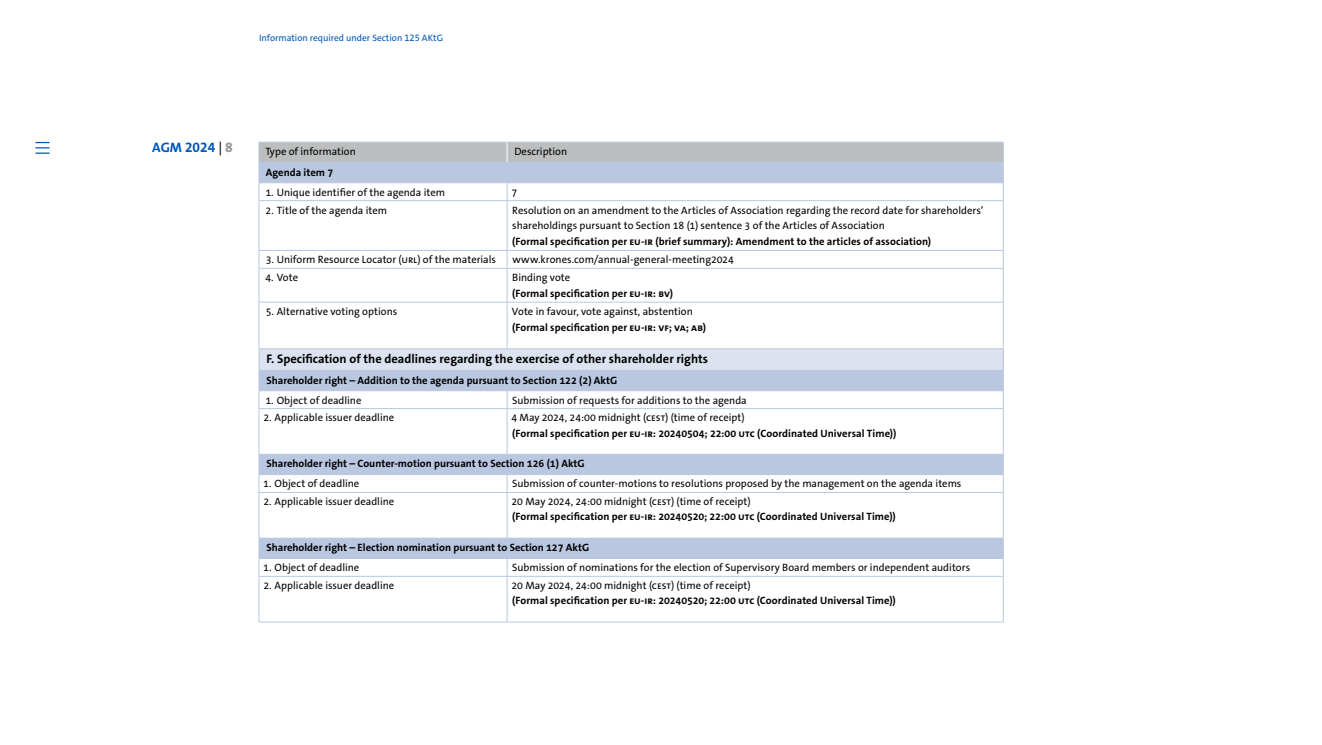
<style>
.page{position:relative;width:1322px;height:745px;background:#fff}
.page>*{position:absolute;margin:0;border:0;box-sizing:border-box;transform-origin:0 0}
.t1{font:13.75px "The Sans LP7 Bld";color:#0055b8}
.t2{font:12.5px "The Sans LP7 Bld";color:#000}
.t3{font:10.62px/16px "The Sans LP5 Plain";letter-spacing:-.005em;color:#000}
.t4{font:10.62px "The Sans LP7 Bld";color:#000}
.t5{font:9.38px "The Sans LP5 Plain";color:#0055b8}
.s1{font-family:"The Sans LP5 Plain";color:#000}
.s2{font-family:"The Sans LP8 Ex Bld";color:#96989a}
</style>
<div class="page">
<svg style="left:260px;top:201px;width:743px;height:357px"></svg>
<div style="left:259px;top:348px;width:744px;height:22px;background:#dce2f0"></div>
<hr style="left:259px;top:348px;width:248px;height:1px;background:#b9c7e1">
<hr style="left:507px;top:348px;width:496px;height:1px;background:#b9c7e1">
<hr style="left:259px;top:370px;width:248px;height:1px;background:#b9c7e1">
<hr style="left:507px;top:370px;width:496px;height:1px;background:#b9c7e1">
<hr style="left:259px;top:390px;width:248px;height:1px;background:#b9c7e1">
<hr style="left:507px;top:390px;width:496px;height:1px;background:#b9c7e1">
<hr style="left:259px;top:453px;width:248px;height:1px;background:#b9c7e1">
<hr style="left:507px;top:453px;width:496px;height:1px;background:#b9c7e1">
<hr style="left:259px;top:474px;width:248px;height:1px;background:#b9c7e1">
<hr style="left:507px;top:474px;width:496px;height:1px;background:#b9c7e1">
<hr style="left:259px;top:537px;width:248px;height:1px;background:#b9c7e1">
<hr style="left:507px;top:537px;width:496px;height:1px;background:#b9c7e1">
<hr style="left:259px;top:558px;width:248px;height:1px;background:#b9c7e1">
<hr style="left:507px;top:558px;width:496px;height:1px;background:#b9c7e1">
<hr style="left:259px;top:621px;width:248px;height:1px;background:#b9c7e1">
<hr style="left:507px;top:621px;width:496px;height:1px;background:#b9c7e1">
<svg style="left:1003px;top:349px;width:1px;height:59px"></svg>
<hr style="left:259px;top:408px;width:1px;height:45px;background:#b9c7e1">
<hr style="left:507px;top:408px;width:496px;height:1px;background:#b9c7e1">
<hr style="left:507px;top:408px;width:1px;height:45px;background:#b9c7e1">
<hr style="left:1003px;top:408px;width:1px;height:45px;background:#b9c7e1">
<svg style="left:259px;top:349px;width:1px;height:59px"></svg>
<svg style="left:507px;top:391px;width:1px;height:17px"></svg>
<svg style="left:259px;top:454px;width:1px;height:38px"></svg>
<svg style="left:507px;top:475px;width:1px;height:17px"></svg>
<svg style="left:1003px;top:454px;width:1px;height:38px"></svg>
<hr style="left:259px;top:492px;width:248px;height:1px;background:#b9c7e1">
<hr style="left:259px;top:492px;width:1px;height:45px;background:#b9c7e1">
<hr style="left:507px;top:492px;width:496px;height:1px;background:#b9c7e1">
<hr style="left:507px;top:492px;width:1px;height:45px;background:#b9c7e1">
<hr style="left:1003px;top:492px;width:1px;height:45px;background:#b9c7e1">
<svg style="left:259px;top:538px;width:1px;height:37px"></svg>
<svg style="left:507px;top:559px;width:1px;height:16px"></svg>
<svg style="left:1003px;top:538px;width:1px;height:37px"></svg>
<hr style="left:259px;top:575px;width:248px;height:1px;background:#b9c7e1">
<hr style="left:259px;top:576px;width:1px;height:45px;background:#b9c7e1">
<hr style="left:507px;top:575px;width:496px;height:1px;background:#b9c7e1">
<hr style="left:507px;top:576px;width:1px;height:45px;background:#b9c7e1">
<hr style="left:1003px;top:576px;width:1px;height:45px;background:#b9c7e1">
<hr style="left:259px;top:200px;width:248px;height:1px;background:#b9c7e1">
<hr style="left:259px;top:201px;width:1px;height:49px;background:#b9c7e1">
<hr style="left:507px;top:200px;width:496px;height:1px;background:#b9c7e1">
<hr style="left:507px;top:201px;width:1px;height:49px;background:#b9c7e1">
<hr style="left:1003px;top:201px;width:1px;height:49px;background:#b9c7e1">
<hr style="left:259px;top:250px;width:248px;height:1px;background:#b9c7e1">
<svg style="left:259px;top:251px;width:1px;height:17px"></svg>
<hr style="left:507px;top:250px;width:496px;height:1px;background:#b9c7e1">
<svg style="left:507px;top:251px;width:1px;height:17px"></svg>
<svg style="left:1003px;top:250px;width:1px;height:18px"></svg>
<hr style="left:259px;top:268px;width:248px;height:1px;background:#b9c7e1">
<hr style="left:259px;top:268px;width:1px;height:34px;background:#b9c7e1">
<hr style="left:507px;top:268px;width:496px;height:1px;background:#b9c7e1">
<hr style="left:507px;top:268px;width:1px;height:34px;background:#b9c7e1">
<hr style="left:1003px;top:268px;width:1px;height:34px;background:#b9c7e1">
<hr style="left:259px;top:302px;width:248px;height:1px;background:#b9c7e1">
<hr style="left:259px;top:302px;width:1px;height:46px;background:#b9c7e1">
<hr style="left:507px;top:302px;width:496px;height:1px;background:#b9c7e1">
<hr style="left:507px;top:302px;width:1px;height:46px;background:#b9c7e1">
<hr style="left:1003px;top:302px;width:1px;height:46px;background:#b9c7e1">
<hr style="left:259px;top:408px;width:248px;height:1px;background:#b9c7e1">
<svg style="left:259px;top:142px;width:745px;height:58px"></svg>
<svg style="left:35px;top:142px;width:15px;height:12px"></svg>
<p class="t5" style="left:259px;top:31px;width:185px">Information required under Section 125 AKtG</p>
<p class="t1" style="left:152px;top:138px;width:82px">AGM 2024 <span class="s1">|</span> <span class="s2">8</span></p>
<p class="t3" style="left:265px;top:144px;width:92px">Type of information</p>
<p class="t3" style="left:514px;top:144px;width:54px">Description</p>
<p class="t4" style="left:266px;top:165px;width:69px">Agenda item 7</p>
<p class="t3" style="left:265px;top:184px;width:181px">1. Unique identifier of the agenda item</p>
<p class="t3" style="left:511px;top:184px;width:7px">7</p>
<p class="t3" style="left:266px;top:202px;width:123px">2. Title of the agenda item</p>
<p class="t3" style="left:512px;top:202px;width:473px">Resolution on an amendment to the Articles of Association regarding the record date for shareholders’ shareholdings pursuant to Section 18 (1) sentence 3 of the Articles of Association</p>
<p class="t4" style="left:512px;top:235px;width:420px">(Formal specification per EU-IR (brief summary): Amendment to the articles of association)</p>
<p class="t3" style="left:266px;top:252px;width:232px">3. Uniform Resource Locator (URL) of the materials</p>
<p class="t3" style="left:512px;top:252px;width:223px">www.krones.com/annual-general-meeting2024</p>
<p class="t3" style="left:265px;top:269px;width:34px">4. Vote</p>
<p class="t3" style="left:512px;top:269px;width:59px">Binding vote</p>
<p class="t4" style="left:512px;top:286px;width:162px">(Formal specification per EU-IR: BV)</p>
<p class="t3" style="left:266px;top:303px;width:133px">5. Alternative voting options</p>
<p class="t3" style="left:512px;top:303px;width:182px">Vote in favour, vote against, abstention</p>
<p class="t4" style="left:512px;top:320px;width:195px">(Formal specification per EU-IR: VF; VA; AB)</p>
<p class="t2" style="left:266px;top:351px;width:443px">F. Specification of the deadlines regarding the exercise of other shareholder rights</p>
<p class="t4" style="left:266px;top:373px;width:352px">Shareholder right – Addition to the agenda pursuant to Section 122 (2) AktG</p>
<p class="t3" style="left:265px;top:392px;width:97px">1. Object of deadline</p>
<p class="t3" style="left:512px;top:392px;width:236px">Submission of requests for additions to the agenda</p>
<p class="t3" style="left:263px;top:409px;width:132px">2. Applicable issuer deadline</p>
<p class="t3" style="left:511px;top:409px;width:235px">4 May 2024, 24:00 midnight (CEST) (time of receipt)</p>
<p class="t4" style="left:512px;top:426px;width:385px">(Formal specification per EU-IR: 20240504; 22:00 UTC (Coordinated Universal Time))</p>
<p class="t4" style="left:266px;top:457px;width:320px">Shareholder right – Counter-motion pursuant to Section 126 (1) AktG</p>
<p class="t3" style="left:263px;top:475px;width:97px">1. Object of deadline</p>
<p class="t3" style="left:512px;top:475px;width:451px">Submission of counter-motions to resolutions proposed by the management on the agenda items</p>
<p class="t3" style="left:263px;top:493px;width:132px">2. Applicable issuer deadline</p>
<p class="t3" style="left:512px;top:493px;width:240px">20 May 2024, 24:00 midnight (CEST) (time of receipt)</p>
<p class="t4" style="left:512px;top:509px;width:385px">(Formal specification per EU-IR: 20240520; 22:00 UTC (Coordinated Universal Time))</p>
<p class="t4" style="left:266px;top:540px;width:324px">Shareholder right – Election nomination pursuant to Section 127 AktG</p>
<p class="t3" style="left:263px;top:559px;width:97px">1. Object of deadline</p>
<p class="t3" style="left:512px;top:559px;width:459px">Submission of nominations for the election of Supervisory Board members or independent auditors</p>
<p class="t3" style="left:263px;top:577px;width:132px">2. Applicable issuer deadline</p>
<p class="t3" style="left:511px;top:577px;width:240px">20 May 2024, 24:00 midnight (CEST) (time of receipt)</p>
<p class="t4" style="left:512px;top:593px;width:385px">(Formal specification per EU-IR: 20240520; 22:00 UTC (Coordinated Universal Time))</p>
</div>
